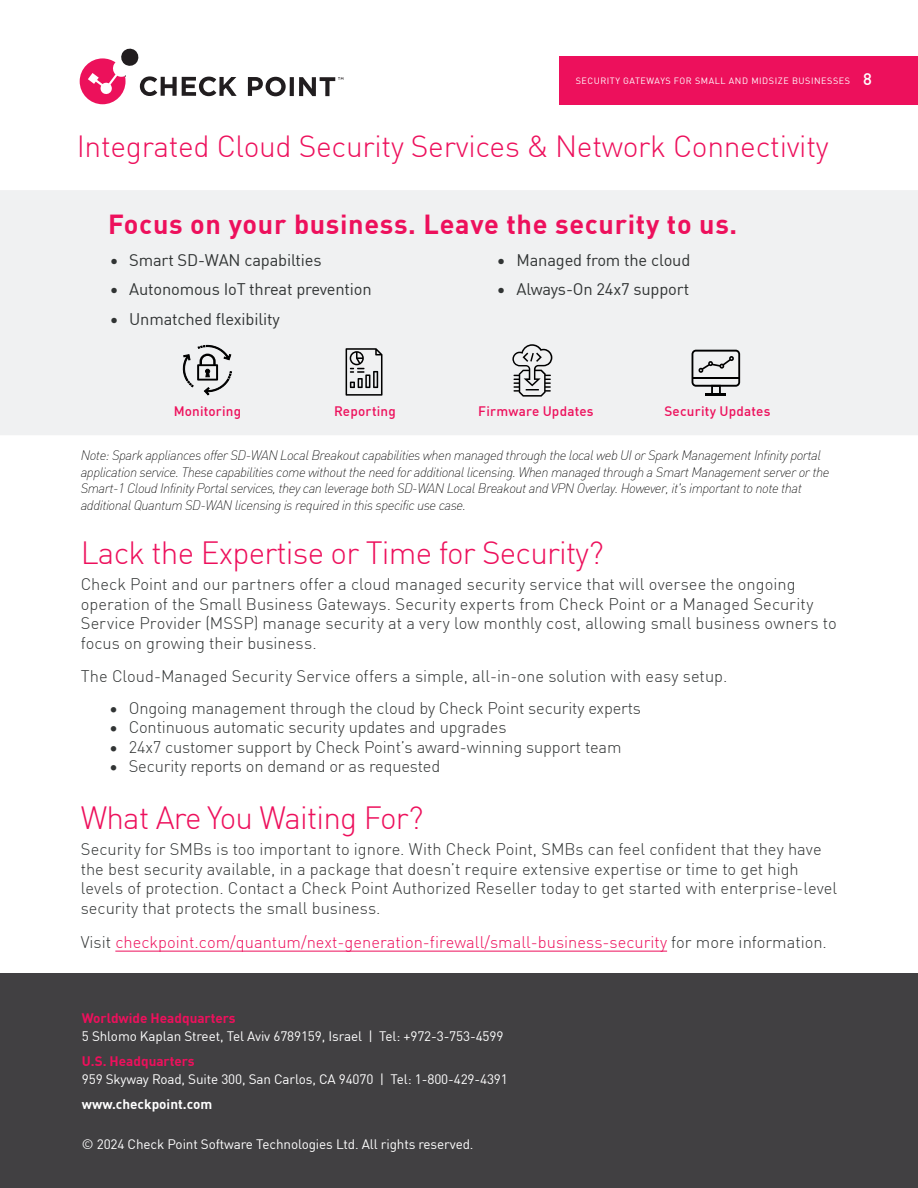
<style>
.page{position:relative;width:918px;height:1188px;background:#fff}
.page>*{position:absolute;margin:0;border:0;box-sizing:border-box;transform-origin:0 0}
.t1{font:300 31.5px "DIN Pro";letter-spacing:-.025em;color:#ed105c}
.t2{font:300 30px "DIN Pro";letter-spacing:-.01em;color:#ed105c}
.t3{font:700 27px "DIN Pro";letter-spacing:.025em;color:#ed105c}
.t4{font:300 16.5px/19.5px "DIN Pro";color:#313434}
.t5{font:16.5px "DIN Pro";letter-spacing:-.01em;color:#313434}
.t6{font:300 16.5px "DIN Pro";color:#ed105c}
.t7{font:italic 300 expanded 13.5px/16.6px "DIN Pro";letter-spacing:-.035em;color:#000}
.t8{font:13.5px "DIN Pro";letter-spacing:-.01em;color:#fff}
.t9{font:500 13.5px "DIN Pro";letter-spacing:.015em;color:#ed105c}
.t10{font:700 13.5px "DIN Pro";color:#ed105c}
.t11{font:700 13.5px "DIN Pro";color:#fff}
.t12{font:9px "DIN Pro";letter-spacing:.06em;color:#fff}
.s1{font-weight:500;font-size:16.5px}
.s2{color:#313434}
</style>
<div class="page">
<svg style="left:248px;top:77px;width:38px;height:19px"></svg>
<svg style="left:290px;top:77px;width:4px;height:19px"></svg>
<svg style="left:80px;top:48px;width:157px;height:56px"></svg>
<svg style="left:299px;top:77px;width:44px;height:19px"></svg>
<div style="left:559px;top:56px;width:359px;height:49px;background:#ed105c"></div>
<div style="left:0;top:190px;width:918px;height:245px;background:#f0f1f2"></div>
<hr style="left:115px;top:951px;width:552px;height:1px;background:#ed105c">
<div style="left:0;top:974px;width:918px;height:214px;background:#414042"></div>
<svg style="left:182px;top:345px;width:50px;height:50px"></svg>
<svg style="left:346px;top:348px;width:37px;height:48px"></svg>
<svg style="left:512px;top:344px;width:40px;height:53px"></svg>
<svg style="left:692px;top:350px;width:48px;height:45px"></svg>
<p class="t12" style="left:576px;top:74px;width:298px">SECURITY GATEWAYS FOR SMALL AND MIDSIZE BUSINESSES <span class="s1">8</span></p>
<h2 class="t2" style="left:77px;top:124px;width:754px">Integrated Cloud Security Services &amp; Network Connectivity</h2>
<h3 class="t3" style="left:108px;top:203px;width:631px">Focus on your business. Leave the security to us.</h3>
<p class="t5" style="left:110px;top:248px;width:213px">• Smart SD-WAN capabilties</p>
<p class="t5" style="left:110px;top:277px;width:264px">• Autonomous IoT threat prevention</p>
<p class="t5" style="left:110px;top:306px;width:172px">• Unmatched flexibility</p>
<p class="t5" style="left:497px;top:248px;width:195px">• Managed from the cloud</p>
<p class="t5" style="left:497px;top:277px;width:194px">• Always-On 24x7 support</p>
<p class="t9" style="left:174px;top:401px;width:69px">Monitoring</p>
<p class="t9" style="left:334px;top:401px;width:63px">Reporting</p>
<p class="t9" style="left:478px;top:401px;width:117px">Firmware Updates</p>
<p class="t9" style="left:664px;top:401px;width:108px">Security Updates</p>
<p class="t7" style="left:81px;top:447px;width:750px">Note: Spark appliances offer SD-WAN Local Breakout capabilities when managed through the local web UI or Spark Management Infinity portal application service. These capabilities come without the need for additional licensing. When managed through a Smart Management server or the Smart-1 Cloud Infinity Portal services, they can leverage both SD-WAN Local Breakout and VPN Overlay. However, it's important to note that additional Quantum SD-WAN licensing is required in this specific use case.</p>
<h1 class="t1" style="left:81px;top:529px;width:525px">Lack the Expertise or Time for Security?</h1>
<p class="t4" style="left:81px;top:574px;width:757px">Check Point and our partners offer a cloud managed security service that will oversee the ongoing operation of the Small Business Gateways. Security experts from Check Point or a Managed Security Service Provider (MSSP) manage security at a very low monthly cost, allowing small business owners to focus on growing their business.</p>
<p class="t4" style="left:81px;top:665px;width:648px">The Cloud-Managed Security Service offers a simple, all-in-one solution with easy setup.</p>
<p class="t4" style="left:109px;top:697px;width:533px">• Ongoing management through the cloud by Check Point security experts</p>
<p class="t4" style="left:109px;top:716px;width:399px">• Continuous automatic security updates and upgrades</p>
<p class="t4" style="left:109px;top:736px;width:514px">• 24x7 customer support by Check Point’s award-winning support team</p>
<p class="t4" style="left:109px;top:755px;width:333px">• Security reports on demand or as requested</p>
<h1 class="t1" style="left:81px;top:794px;width:344px">What Are You Waiting For?</h1>
<p class="t4" style="left:81px;top:839px;width:758px">Security for SMBs is too important to ignore. With Check Point, SMBs can feel confident that they have the best security available, in a package that doesn’t require extensive expertise or time to get high levels of protection. Contact a Check Point Authorized Reseller today to get started with enterprise-level security that protects the small business.</p>
<p class="t6" style="left:81px;top:930px;width:748px"><span class="s2">Visit</span> checkpoint.com/quantum/next-generation-firewall/small-business-security <span class="s2">for more information.</span></p>
<p class="t10" style="left:82px;top:1008px;width:155px">Worldwide Headquarters</p>
<p class="t8" style="left:82px;top:1026px;width:423px">5 Shlomo Kaplan Street, Tel Aviv 6789159, Israel | Tel: +972-3-753-4599</p>
<p class="t10" style="left:82px;top:1051px;width:114px">U.S. Headquarters</p>
<p class="t8" style="left:82px;top:1069px;width:428px">959 Skyway Road, Suite 300, San Carlos, CA 94070 | Tel: 1-800-429-4391</p>
<p class="t11" style="left:82px;top:1093px;width:132px">www.checkpoint.com</p>
<p class="t8" style="left:82px;top:1134px;width:393px">© 2024 Check Point Software Technologies Ltd. All rights reserved.</p>
</div>
